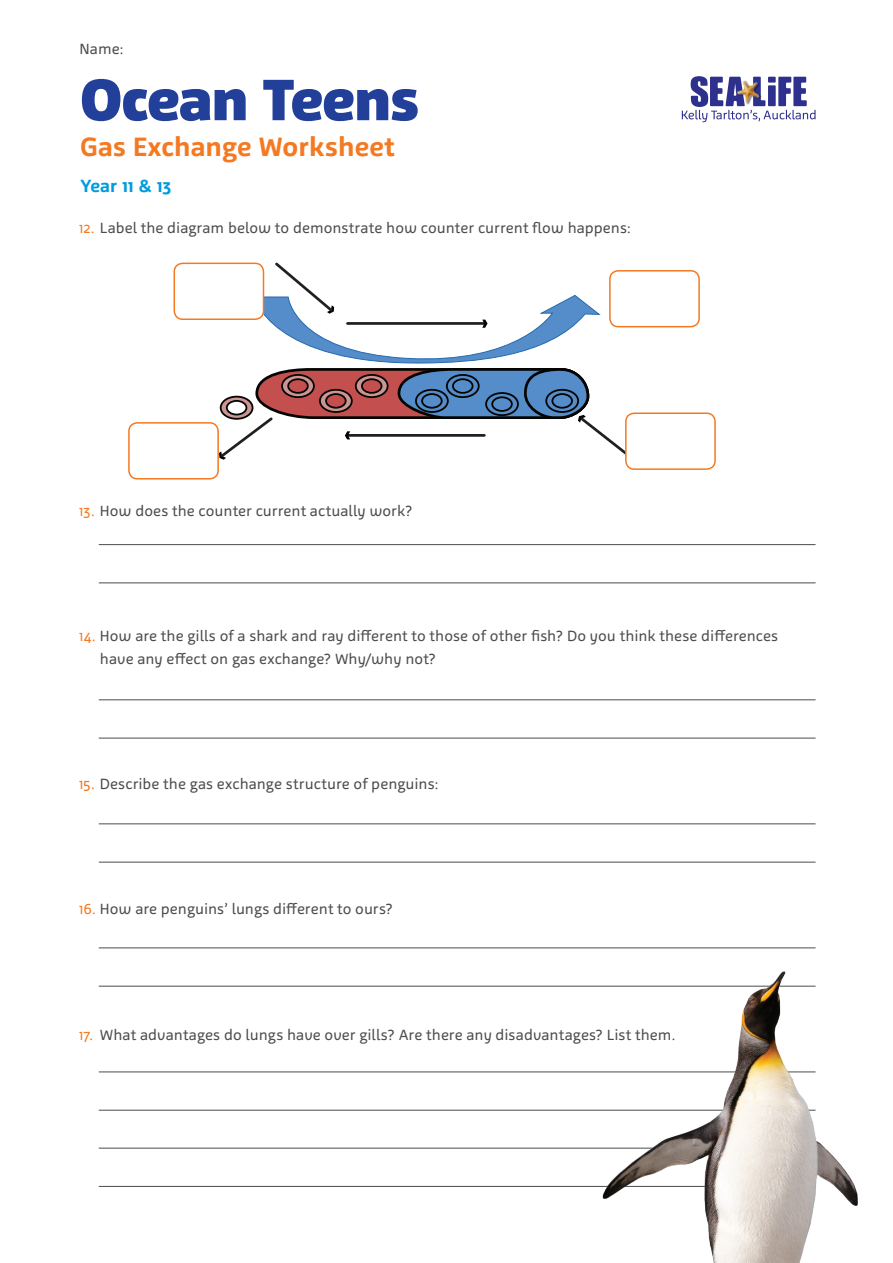
<style>
.page{position:relative;width:893px;height:1263px;background:#fff}
.page>*{position:absolute;margin:0;border:0;box-sizing:border-box;transform-origin:0 0}
.t1{font:900 59.4px "Agile";letter-spacing:-.01em;color:#223f99}
.t2{font:700 27px "Agile";letter-spacing:.005em;color:#f47921}
.t3{font:700 18px "Agile";letter-spacing:-.005em;color:#009bde}
.t4{font:15px/22.5px "Agile";letter-spacing:.005em;color:#4b4c4d}
.s1{color:#f47921}
</style>
<div class="page">
<svg style="left:682px;top:76px;width:134px;height:46px"></svg>
<img style="left:737px;top:105px;width:26px;height:1px">
<img style="left:734px;top:76px;width:30px;height:29px">
<div style="left:609px;top:270px;width:91px;height:57px;border:2px solid #f47921;border-radius:9px"></div>
<hr style="left:99px;top:544px;width:717px;height:1px;background:#4b4c4d">
<hr style="left:99px;top:583px;width:717px;height:1px;background:#4b4c4d">
<hr style="left:99px;top:699px;width:717px;height:1px;background:#4b4c4d">
<hr style="left:99px;top:738px;width:717px;height:1px;background:#4b4c4d">
<hr style="left:99px;top:824px;width:717px;height:1px;background:#4b4c4d">
<hr style="left:99px;top:862px;width:717px;height:1px;background:#4b4c4d">
<hr style="left:99px;top:948px;width:717px;height:1px;background:#4b4c4d">
<hr style="left:99px;top:986px;width:717px;height:1px;background:#4b4c4d">
<hr style="left:99px;top:1072px;width:717px;height:1px;background:#4b4c4d">
<hr style="left:99px;top:1110px;width:717px;height:1px;background:#4b4c4d">
<hr style="left:99px;top:1148px;width:717px;height:1px;background:#4b4c4d">
<hr style="left:99px;top:1186px;width:717px;height:1px;background:#4b4c4d">
<svg style="left:219px;top:262px;width:417px;height:198px"></svg>
<div style="left:626px;top:413px;width:89px;height:56px;background:#fff;border-radius:9px"></div>
<div style="left:625px;top:412px;width:91px;height:58px;border:2px solid #f47921;border-radius:9px"></div>
<div style="left:128px;top:422px;width:91px;height:57px;border:2px solid #f47921;border-radius:9px"></div>
<div style="left:174px;top:263px;width:89px;height:56px;background:#fff;border-radius:9px"></div>
<div style="left:174px;top:263px;width:90px;height:57px;border:2px solid #f47921;border-radius:9px"></div>
<img style="left:391px;top:947px;width:467px;height:316px">
<p class="t4" style="left:80px;top:38px;width:46px">Name:</p>
<h1 class="t1" style="left:80px;top:64px;width:340px">Ocean Teens</h1>
<h2 class="t2" style="left:80px;top:131px;width:316px">Gas Exchange Worksheet</h2>
<p class="t3" style="left:80px;top:175px;width:92px">Year 11 &amp; 13</p>
<p class="t4" style="left:79px;top:217px;width:554px"><span class="s1">12.</span> Label the diagram below to demonstrate how counter current flow happens:</p>
<p class="t4" style="left:79px;top:499px;width:335px"><span class="s1">13.</span> How does the counter current actually work?</p>
<p class="t4" style="left:100px;top:625px;width:680px;text-indent:-21px"><span class="s1">14.</span> How are the gills of a shark and ray different to those of other fish? Do you think these differences have any effect on gas exchange? Why/why not?</p>
<p class="t4" style="left:79px;top:772px;width:362px"><span class="s1">15.</span> Describe the gas exchange structure of penguins:</p>
<p class="t4" style="left:79px;top:898px;width:316px"><span class="s1">16.</span> How are penguins’ lungs different to ours?</p>
<p class="t4" style="left:79px;top:1023px;width:598px"><span class="s1">17.</span> What advantages do lungs have over gills? Are there any disadvantages? List them.</p>
</div>
